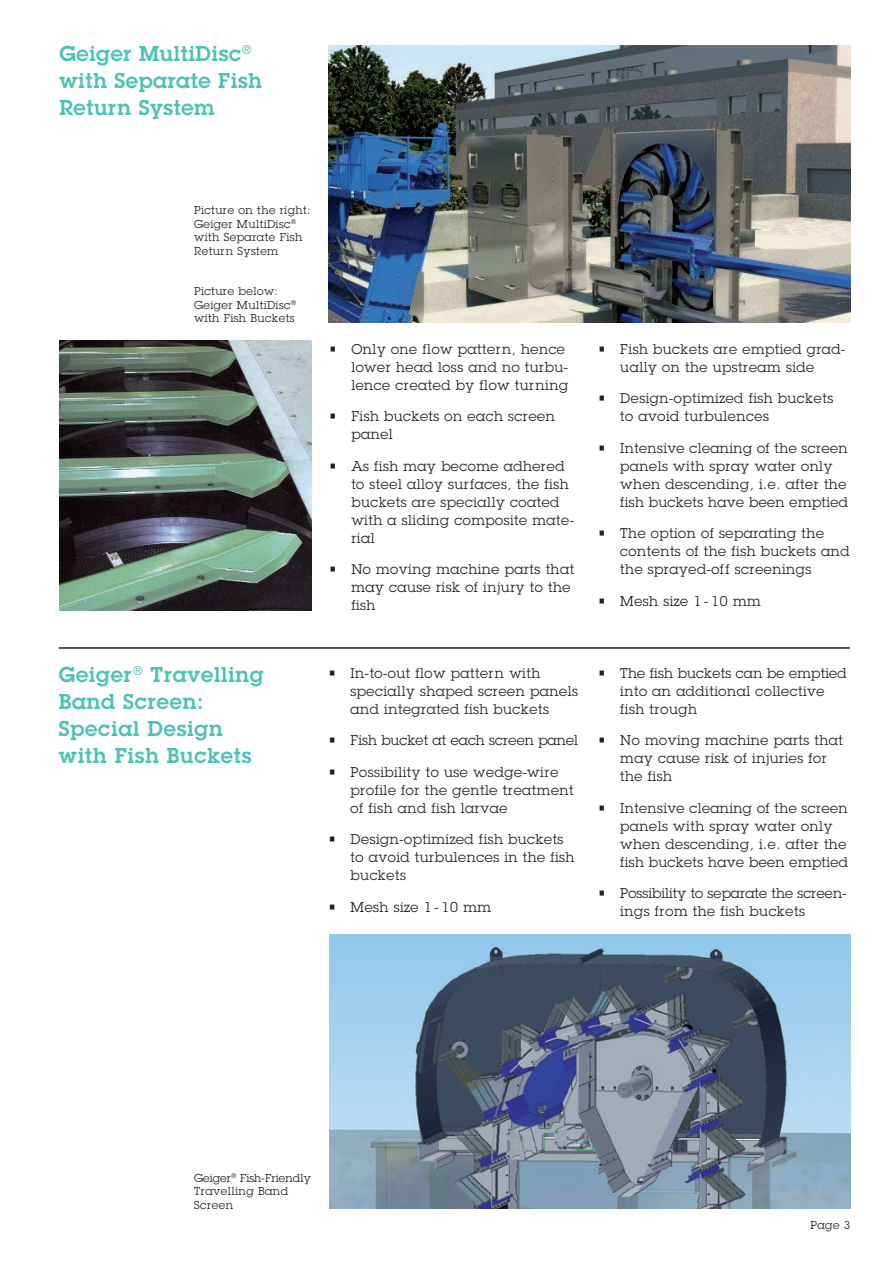
<style>
.page{position:relative;width:893px;height:1263px;background:#fff}
.page>*{position:absolute;margin:0;border:0;box-sizing:border-box;transform-origin:0 0}
.t1{font:600 21px/27px "Lubalin Graph Std";letter-spacing:.04em;color:#4dc1b6}
.t2{font:13.8px/18px "Lubalin Graph Std";letter-spacing:.04em;color:#231f20}
.t3{font:13.8px/18px "Lubalin Graph Std";letter-spacing:.01em;color:#231f20}
.t4{font:11.25px/13.5px "Lubalin Graph Std";letter-spacing:.04em;color:#231f20}
</style>
<div class="page">
<img style="left:329px;top:934px;width:522px;height:275px">
<img style="left:329px;top:45px;width:521px;height:277px">
<hr style="left:59px;top:647px;width:791px;height:2px;background:#231f20">
<img style="left:60px;top:340px;width:252px;height:270px">
<h1 class="t1" style="left:60px;top:40px;width:204px">Geiger MultiDisc<sup>® </sup>with Separate Fish<br>Return System</h1>
<p class="t4" style="left:194px;top:203px;width:118px">Picture on the right:<br>Geiger MultiDisc<sup>® </sup>with Separate Fish<br>Return System</p>
<p class="t4" style="left:194px;top:284px;width:104px">Picture below:<br>Geiger MultiDisc<sup>® </sup>with Fish Buckets</p>
<p class="t2" style="left:351px;top:340px;width:218px;text-indent:-22px">• Only one flow pattern, hence lower head loss and no turbu&shy;lence created by flow turning</p>
<p class="t2" style="left:351px;top:407px;width:205px;text-indent:-22px">• Fish buckets on each screen panel</p>
<p class="t2" style="left:351px;top:457px;width:224px;text-indent:-22px">• As fish may become adhered to steel alloy surfaces, the fish buckets are specially coated with a sliding composite mate&shy;rial</p>
<p class="t2" style="left:351px;top:560px;width:224px;text-indent:-22px">• No moving machine parts that may cause risk of injury to the fish</p>
<p class="t2" style="left:620px;top:340px;width:227px;text-indent:-22px">• Fish buckets are emptied grad&shy;ually on the upstream side</p>
<p class="t2" style="left:620px;top:389px;width:214px;text-indent:-22px">• Design-optimized fish buckets to avoid turbulences</p>
<p class="t2" style="left:620px;top:439px;width:229px;text-indent:-22px">• Intensive cleaning of the screen panels with spray water only when descending, i.e. after the fish buckets have been emptied</p>
<p class="t2" style="left:620px;top:524px;width:231px;text-indent:-22px">• The option of separating the contents of the fish buckets and the sprayed-off screenings</p>
<p class="t2" style="left:598px;top:592px;width:164px">• Mesh size 1 - 10 mm</p>
<h1 class="t1" style="left:59px;top:661px;width:206px">Geiger<sup>®</sup> Travelling<br>Band Screen:<br>Special Design with Fish Buckets</h1>
<p class="t2" style="left:351px;top:664px;width:229px;text-indent:-22px">• In-to-out flow pattern with specially shaped screen panels and integrated fish buckets</p>
<p class="t3" style="left:328px;top:731px;width:251px">• Fish bucket at each screen panel</p>
<p class="t2" style="left:351px;top:763px;width:225px;text-indent:-22px">• Possibility to use wedge-wire profile for the gentle treatment of fish and fish larvae</p>
<p class="t2" style="left:351px;top:830px;width:225px;text-indent:-22px">• Design-optimized fish buckets to avoid turbulences in the fish buckets</p>
<p class="t2" style="left:328px;top:898px;width:164px">• Mesh size 1 - 10 mm</p>
<p class="t2" style="left:620px;top:664px;width:228px;text-indent:-22px">• The fish buckets can be emptied into an additional collective fish trough</p>
<p class="t2" style="left:620px;top:731px;width:224px;text-indent:-22px">• No moving machine parts that may cause risk of injuries for the fish</p>
<p class="t2" style="left:620px;top:799px;width:229px;text-indent:-22px">• Intensive cleaning of the screen panels with spray water only when descending, i.e. after the fish buckets have been emptied</p>
<p class="t3" style="left:620px;top:884px;width:228px;text-indent:-23px">• Possibility to separate the screen&shy;ings from the fish buckets</p>
<p class="t4" style="left:194px;top:1171px;width:118px">Geiger<sup>®</sup> Fish-Friendly<br>Travelling Band<br>Screen</p>
<p class="t4" style="left:810px;top:1218px;width:42px">Page 3</p>
</div>
